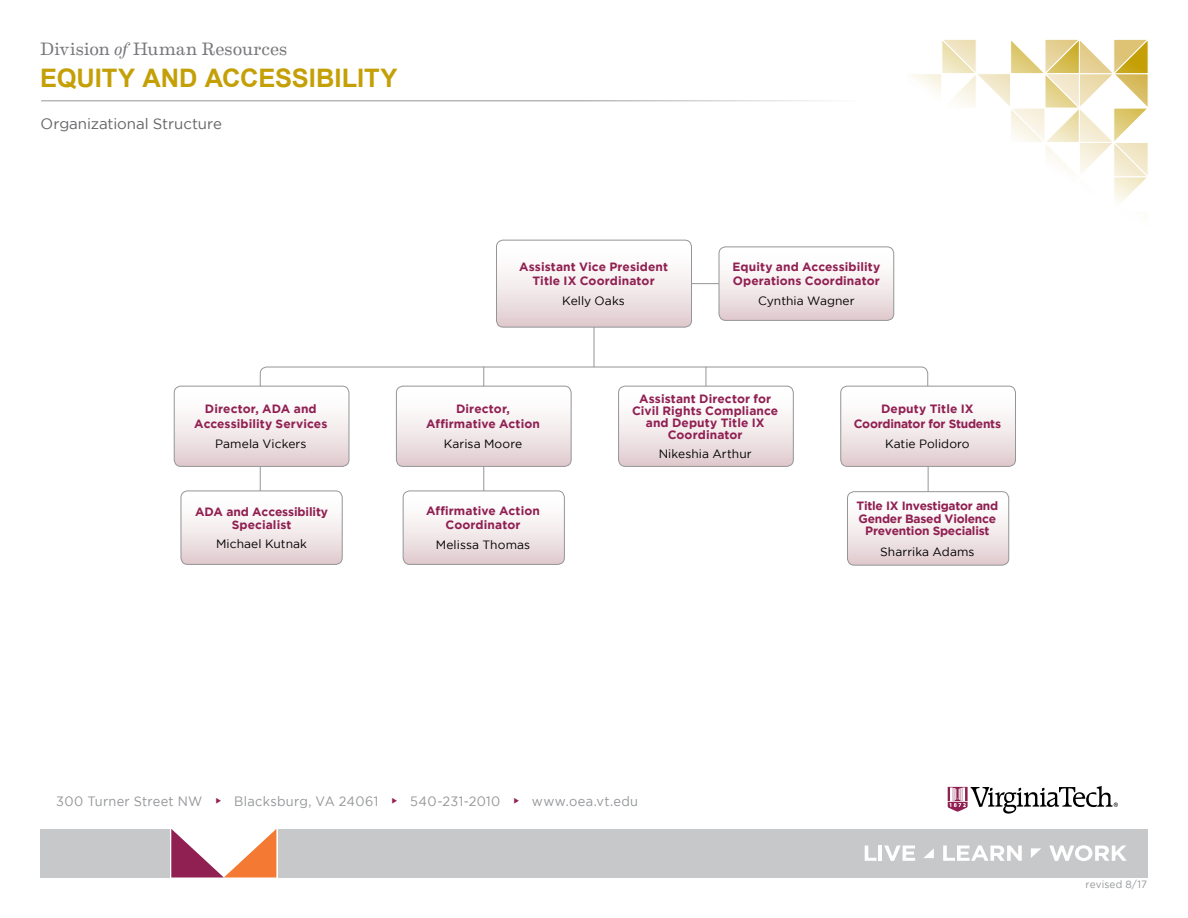
<style>
.page{position:relative;width:1188px;height:918px;background:#fff}
.page>*{position:absolute;margin:0;border:0;box-sizing:border-box;transform-origin:0 0}
.t1{font:700 25.5px "Arial";color:#c4a006}
.t2{font:18px "Eames Century Modern";letter-spacing:.005em;color:#77787b}
.t3{font:15px "Gotham";letter-spacing:-.005em;color:#636466}
.t4{font:13.5px "Gotham";letter-spacing:.025em;color:#939598;scale:.95 1}
.t5{font:700 12px/14.4px "Gotham";letter-spacing:.005em;color:#902052;text-align:center}
.t6{font:12px "Gotham";letter-spacing:.005em;color:#000}
.t7{font:700 12px/12.8px "Gotham";letter-spacing:-.02em;color:#902052;text-align:center}
.t8{font:10.5px "Gotham";letter-spacing:.015em;color:#939598;scale:.95 1}
.s1{font-style:italic}
</style>
<div class="page">
<hr style="left:619px;top:283px;width:162px;height:1px;background:#939598">
<hr style="left:928px;top:432px;width:1px;height:106px;background:#939598">
<hr style="left:594px;top:262px;width:1px;height:105px;background:#939598">
<svg style="left:260px;top:366px;width:668px;height:165px"></svg>
<svg style="left:174px;top:386px;width:175px;height:80px"></svg>
<div style="left:174px;top:386px;width:175px;height:81px;border:1px solid #939598;border-radius:7px"></div>
<svg style="left:396px;top:386px;width:175px;height:80px"></svg>
<div style="left:396px;top:386px;width:176px;height:81px;border:1px solid #939598;border-radius:7px"></div>
<svg style="left:841px;top:386px;width:175px;height:80px"></svg>
<div style="left:840px;top:386px;width:176px;height:81px;border:1px solid #939598;border-radius:7px"></div>
<svg style="left:848px;top:492px;width:161px;height:73px"></svg>
<div style="left:847px;top:491px;width:162px;height:75px;border:1px solid #939598;border-radius:7px"></div>
<svg style="left:496px;top:240px;width:196px;height:87px"></svg>
<div style="left:496px;top:240px;width:196px;height:88px;border:1px solid #939598;border-radius:7px"></div>
<svg style="left:181px;top:491px;width:161px;height:73px"></svg>
<div style="left:181px;top:491px;width:162px;height:74px;border:1px solid #939598;border-radius:7px"></div>
<svg style="left:403px;top:491px;width:161px;height:73px"></svg>
<div style="left:403px;top:491px;width:162px;height:74px;border:1px solid #939598;border-radius:7px"></div>
<svg style="left:619px;top:386px;width:174px;height:80px"></svg>
<div style="left:618px;top:386px;width:176px;height:81px;border:1px solid #939598;border-radius:7px"></div>
<svg style="left:171px;top:829px;width:105px;height:49px"></svg>
<div style="left:40px;top:829px;width:130px;height:49px;background:#c7c8ca"></div>
<div style="left:278px;top:829px;width:870px;height:49px;background:#c7c8ca"></div>
<svg style="left:865px;top:846px;width:12px;height:15px"></svg>
<hr style="left:879px;top:846px;width:3px;height:15px;background:#fff">
<svg style="left:884px;top:846px;width:31px;height:15px"></svg>
<svg style="left:924px;top:848px;width:10px;height:10px"></svg>
<svg style="left:943px;top:845px;width:79px;height:16px"></svg>
<svg style="left:1031px;top:848px;width:10px;height:10px"></svg>
<svg style="left:1049px;top:845px;width:78px;height:16px"></svg>
<svg style="left:948px;top:786px;width:170px;height:28px"></svg>
<hr style="left:41px;top:100px;width:874px;height:1px;background:#939598">
<svg style="left:719px;top:39px;width:430px;height:281px"></svg>
<h2 class="t2" style="left:40px;top:36px;width:249px">Division <span class="s1">of</span> Human Resources</h2>
<h1 class="t1" style="left:40px;top:61px;width:359px">EQUITY AND ACCESSIBILITY</h1>
<p class="t3" style="left:41px;top:115px;width:183px">Organizational Structure</p>
<p class="t5" style="left:194px;top:402px;width:135px">Director, ADA and<br>Accessibility Services</p>
<p class="t6" style="left:215px;top:437px;width:93px">Pamela Vickers</p>
<p class="t5" style="left:195px;top:504px;width:135px;line-height:13.5px">ADA and Accessibility<br>Specialist</p>
<p class="t6" style="left:216px;top:538px;width:93px">Michael Kutnak</p>
<p class="t5" style="left:519px;top:259px;width:151px">Assistant Vice President<br>Title IX Coordinator</p>
<p class="t6" style="left:562px;top:294px;width:64px">Kelly Oaks</p>
<p class="t5" style="left:733px;top:259px;width:149px;text-align:left">Equity and Accessibility<br>Operations Coordinator</p>
<p class="t6" style="left:758px;top:294px;width:98px">Cynthia Wagner</p>
<p class="t5" style="left:426px;top:402px;width:115px">Director,<br>Affirmative Action</p>
<p class="t6" style="left:444px;top:437px;width:80px">Karisa Moore</p>
<p class="t5" style="left:426px;top:503px;width:115px">Affirmative Action<br>Coordinator</p>
<p class="t6" style="left:436px;top:539px;width:96px">Melissa Thomas</p>
<p class="t5" style="left:632px;top:393px;width:148px;line-height:12px">Assistant Director for<br>Civil Rights Compliance and Deputy Title IX<br>Coordinator</p>
<p class="t6" style="left:659px;top:447px;width:95px">Nikeshia Arthur</p>
<p class="t7" style="left:854px;top:402px;width:149px;line-height:14.4px">Deputy Title IX<br>Coordinator for Students</p>
<p class="t6" style="left:885px;top:437px;width:86px">Katie Polidoro</p>
<p class="t7" style="left:856px;top:499px;width:143px">Title IX Investigator and<br>Gender Based Violence<br>Prevention Specialist</p>
<p class="t6" style="left:880px;top:545px;width:96px">Sharrika Adams</p>
<p class="t4" style="left:56px;top:793px;width:155px">300 Turner Street NW</p>
<p class="t4" style="left:234px;top:793px;width:154px">Blacksburg, VA 24061</p>
<p class="t4" style="left:410px;top:793px;width:96px">540-231-2010</p>
<p class="t4" style="left:532px;top:793px;width:113px">www.oea.vt.edu</p>
<p class="t8" style="left:1086px;top:879px;width:66px">revised 8/17</p>
</div>
